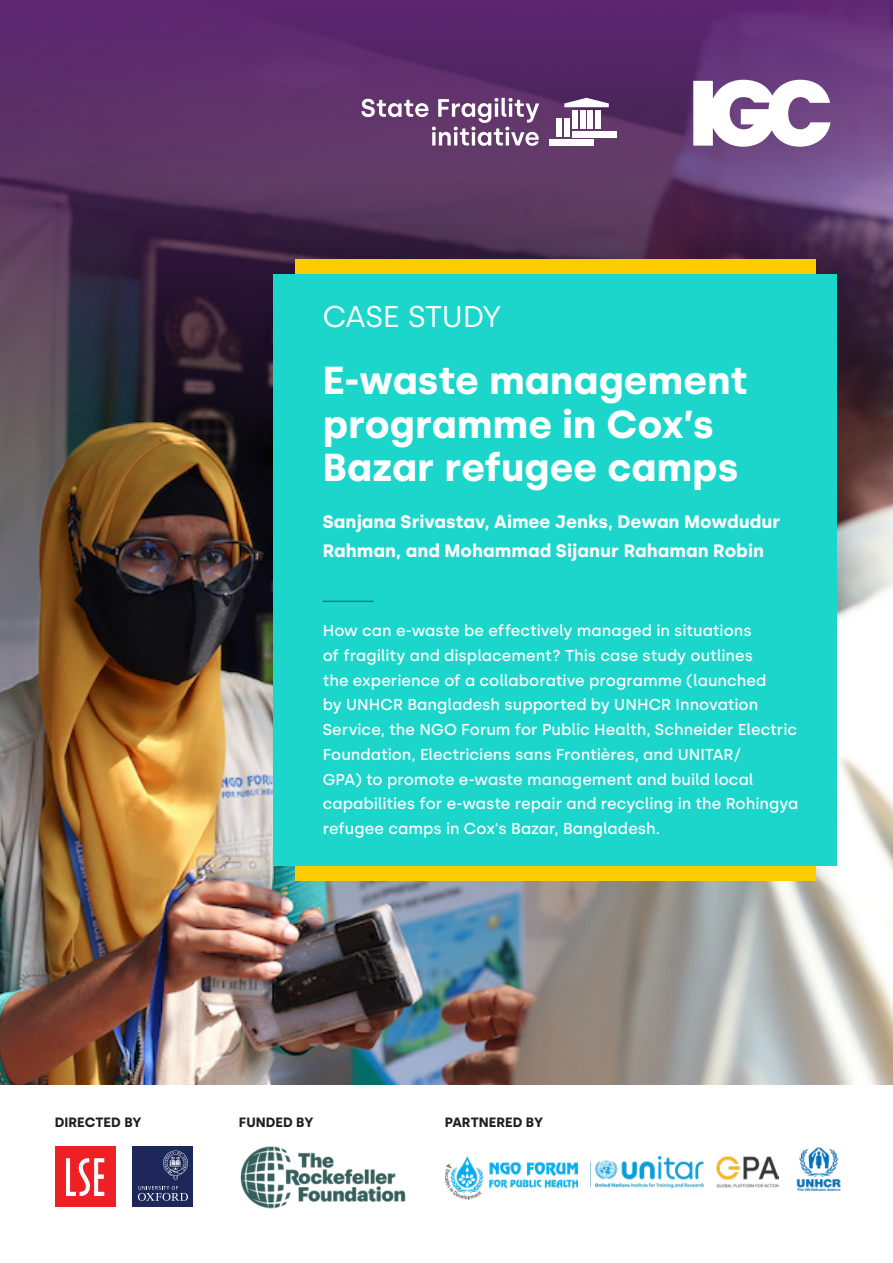
<style>
.page{position:relative;width:893px;height:1263px;background:#fff}
.page>*{position:absolute;margin:0;border:0;box-sizing:border-box;transform-origin:0 0}
.t1{font:700 39px/43.5px "Silka";color:#fff}
.t2{font:30px "Silka";letter-spacing:-.015em;color:#fff}
.t3{font:700 18px/29.2px "Silka";letter-spacing:.01em;color:#fff}
.t4{font:500 15.75px/24.8px "Silka";letter-spacing:.005em;color:#fff}
.t5{font:700 13.5px "Silka";color:#231f20}
</style>
<div class="page">
<img style="left:0;top:514px;width:893px;height:571px">
<svg style="left:0;top:0;width:893px;height:514px;background:#533158"></svg>
<svg style="left:693px;top:80px;width:137px;height:67px"></svg>
<div style="left:55px;top:1146px;width:60px;height:61px;background:#ee2025"></div>
<svg style="left:66px;top:1158px;width:38px;height:38px"></svg>
<div style="left:133px;top:1146px;width:60px;height:61px;background:#1e275a"></div>
<svg style="left:138px;top:1186px;width:50px;height:15px"></svg>
<svg style="left:163px;top:1150px;width:25px;height:30px"></svg>
<img style="left:240px;top:1146px;width:166px;height:62px">
<div style="left:295px;top:259px;width:520px;height:622px;background:#fc0"></div>
<div style="left:274px;top:275px;width:563px;height:591px;background:#1cd6cc"></div>
<hr style="left:323px;top:601px;width:51px;height:1px;background:#008c80">
<svg style="left:361px;top:98px;width:178px;height:48px"></svg>
<div style="left:572px;top:131px;width:45px;height:6px;background:#fff"></div>
<div style="left:549px;top:140px;width:44px;height:6px;background:#fff"></div>
<div style="left:595px;top:110px;width:6px;height:19px;background:#fff"></div>
<div style="left:588px;top:110px;width:5px;height:19px;background:#fff"></div>
<div style="left:580px;top:110px;width:5px;height:19px;background:#fff"></div>
<div style="left:572px;top:110px;width:6px;height:19px;background:#fff"></div>
<div style="left:564px;top:118px;width:6px;height:19px;background:#fff"></div>
<svg style="left:564px;top:98px;width:45px;height:9px"></svg>
<div style="left:557px;top:118px;width:5px;height:19px;background:#fff"></div>
<img style="left:445px;top:1156px;width:133px;height:43px">
<img style="left:595px;top:1156px;width:184px;height:32px">
<img style="left:796px;top:1147px;width:45px;height:44px">
<h2 class="t2" style="left:323px;top:299px;width:180px">CASE STUDY</h2>
<h1 class="t1" style="left:323px;top:359px;width:426px">E-waste management programme in Cox’s<br>Bazar refugee camps</h1>
<p class="t3" style="left:323px;top:507px;width:459px">Sanjana Srivastav, Aimee Jenks, Dewan Mowdudur<br>Rahman, and Mohammad Sijanur Rahaman Robin</p>
<p class="t4" style="left:323px;top:618px;width:477px">How can e-waste be effectively managed in situations<br>of fragility and displacement? This case study outlines<br>the experience of a collaborative programme (launched<br>by UNHCR Bangladesh supported by UNHCR Innovation Service, the NGO Forum for Public Health, Schneider Electric Foundation, Electriciens sans Frontières, and UNITAR/<br>GPA) to promote e-waste management and build local capabilities for e-waste repair and recycling in the Rohingya refugee camps in Cox's Bazar, Bangladesh.</p>
<p class="t5" style="left:55px;top:1114px;width:88px">DIRECTED BY</p>
<p class="t5" style="left:239px;top:1114px;width:76px">FUNDED BY</p>
<p class="t5" style="left:445px;top:1114px;width:100px">PARTNERED BY</p>
</div>
